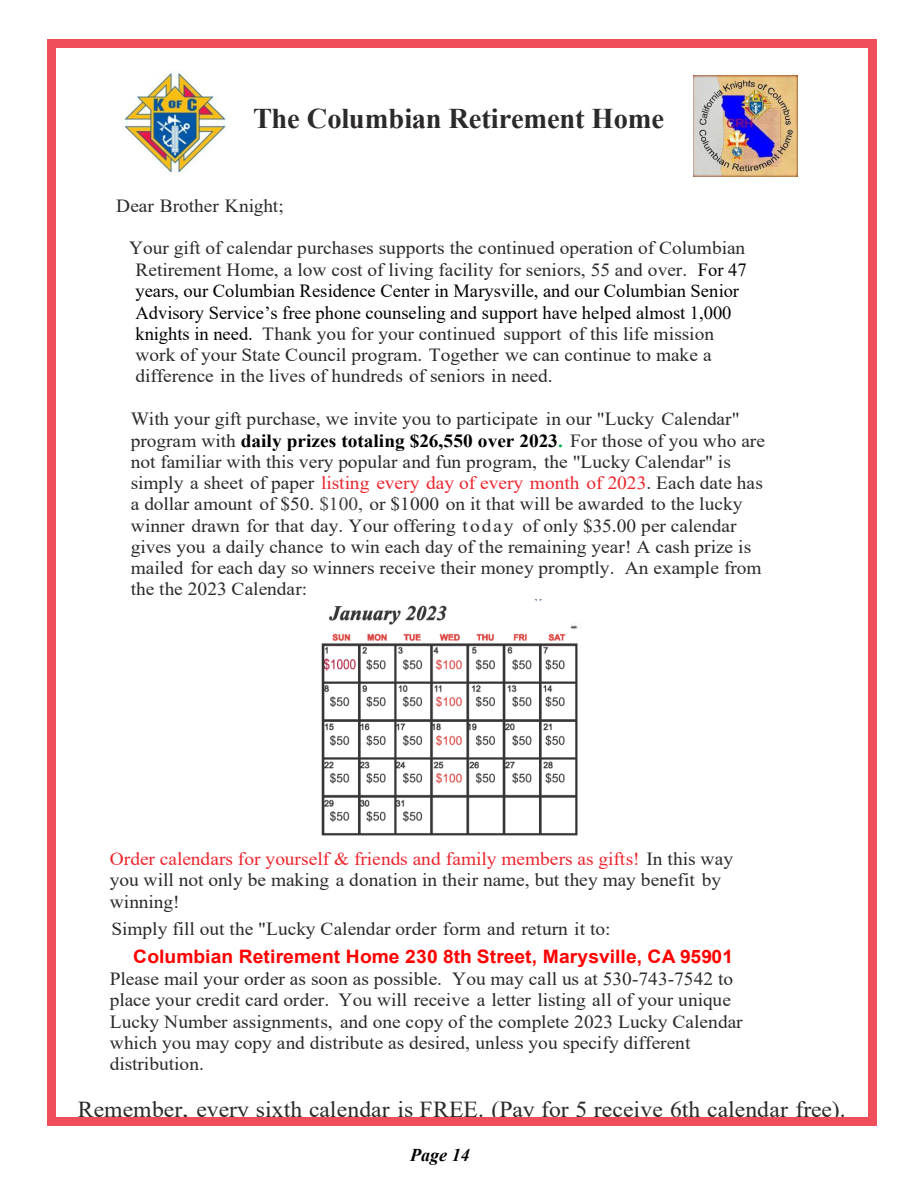
<style>
.page{position:relative;width:918px;height:1188px;background:#fff}
.page>*{position:absolute;margin:0;border:0;box-sizing:border-box;transform-origin:0 0}
.t1{font:700 28.5px "Times New Roman";letter-spacing:-.01em;color:#2c2929}
.t2{font:22.8px "Times New Roman";letter-spacing:.005em;color:#2c2929;scale:1.04 1}
.t3{font:18.6px/21.3px "Times New Roman";letter-spacing:-.005em;color:#2c2929;scale:1.05 1}
.t4{font:700 18.6px "Arial";color:#f00;scale:1.04 1}
.t5{font:italic 700 18px "Times New Roman";color:#000}
.s1{color:#000}
.s2{font-weight:700;color:#000}
.s3{font-weight:700;color:#00b050}
.s4{color:#ed252d}
.s5{color:#3f3f3f}
</style>
<div class="page">
<img style="left:321px;top:599px;width:257px;height:237px">
<img style="left:122px;top:70px;width:104px;height:104px">
<img style="left:694px;top:76px;width:103px;height:100px">
<div style="left:47px;top:40px;width:9px;height:8px;background:#f14e5c"></div>
<div style="left:56px;top:40px;width:812px;height:8px;background:#f14e5c"></div>
<div style="left:868px;top:40px;width:9px;height:8px;background:#f14e5c"></div>
<div style="left:47px;top:48px;width:9px;height:1069px;background:#f14e5c"></div>
<div style="left:868px;top:48px;width:9px;height:1069px;background:#f14e5c"></div>
<div style="left:47px;top:1117px;width:9px;height:9px;background:#f14e5c"></div>
<div style="left:56px;top:1117px;width:812px;height:9px;background:#f14e5c"></div>
<div style="left:868px;top:1117px;width:9px;height:9px;background:#f14e5c"></div>
<h1 class="t1" style="left:253px;top:98px;width:413px">The Columbian Retirement Home</h1>
<p class="t3" style="left:116px;top:194px;width:161px">Dear Brother Knight;</p>
<p class="t3" style="left:135px;top:237px;width:584px;text-indent:-6px">Your gift of calendar purchases supports the continued operation of Columbian Retirement Home, a low cost of living facility for seniors, 55 and over. <span class="s1">For 47 years, our Columbian Residence Center in Marysville, and our Columbian Senior Advisory Service’s free phone counseling and support have helped almost 1,000 knights in need.</span> Thank you for your continued support of this life mission work of your State Council program. Together we can continue to make a difference in the lives of hundreds of seniors in need.</p>
<p class="t3" style="left:131px;top:408px;width:606px">With your gift purchase, we invite you to participate in our "Lucky Calendar" program with <span class="s2">daily prizes totaling $26,550 over 2023</span><span class="s3">.</span> For those of you who are not familiar with this very popular and fun program, the "Lucky Calendar" is simply a sheet of paper <span class="s4">listing every day of every month of 2023</span>. Each date has a dollar amount of $50. <span class="s5">$100,</span> or $1000 on it that will be awarded to the lucky winner drawn for that day. Your offering today of only $35.00 per calendar gives you a daily chance to win each day of the remaining year! A cash prize is mailed for each day so winners receive their money promptly. An example from the the 2023 Calendar:</p>
<p class="t3" style="left:110px;top:847px;width:595px"><span class="s4">Order calendars for yourself &amp; friends and family members as gifts!</span> In this way you will not only be making a donation in their name, but they may benefit by winning!</p>
<p class="t3" style="left:112px;top:918px;width:477px">Simply fill out the "Lucky Calendar order form and return it to:</p>
<p class="t4" style="left:133px;top:944px;width:578px">Columbian Retirement Home 230 8th Street, Marysville, CA 95901</p>
<p class="t3" style="left:110px;top:967px;width:604px">Please mail your order as soon as possible. You may call us at 530-743-7542 to place your credit card order. You will receive a letter listing all of your unique Lucky Number assignments, and one copy of the complete 2023 Lucky Calendar which you may copy and distribute as desired, unless you specify different distribution.</p>
<p class="t2" style="left:78px;top:1093px;width:740px">Remember, every sixth calendar is FREE. (Pay for 5 receive 6th calendar free).</p>
<p class="t5" style="left:410px;top:1142px;width:61px">Page 14</p>
</div>
